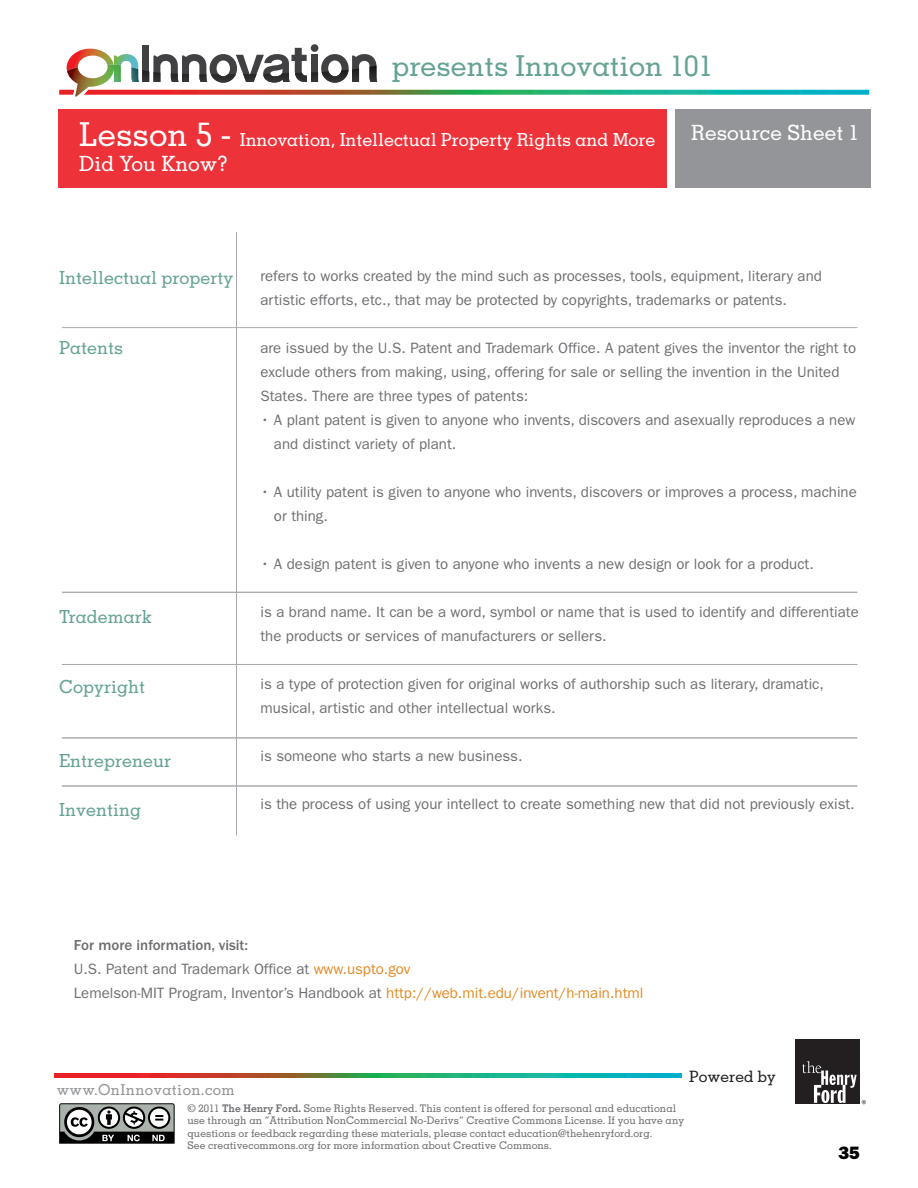
<style>
.page{position:relative;width:918px;height:1188px;background:#fff}
.page>*{position:absolute;margin:0;border:0;box-sizing:border-box;transform-origin:0 0}
.t1{font:500 28.8px "Memphis LT Std";color:#65a295}
.t2{font:500 21px "Memphis LT Std";color:#fff}
.t3{font:500 18px "Memphis LT Std";color:#65a295}
.t4{font:500 18px "Memphis LT Std";letter-spacing:-.005em;color:#fff}
.t5{font:800 18px "Franklin Gothic";color:#000}
.t6{font:500 15.75px "Memphis LT Std";color:#231f20}
.t7{font:15px/24px "Franklin Gothic";color:#6d6e71}
.t8{font:500 15px "Memphis LT Std";letter-spacing:.025em;color:#929496}
.t9{font:500 10.5px/12.6px "Memphis LT Std";color:#6d6e71}
.s1{font-size:33px}
.s2{font-weight:500}
.s3{color:#e28a24}
.s4{font-family:"Memphis";font-weight:700}
</style>
<div class="page">
<svg style="left:62px;top:232px;width:796px;height:604px"></svg>
<div style="left:675px;top:109px;width:195px;height:79px;background:#939598"></div>
<div style="left:58px;top:109px;width:609px;height:79px;background:#ee323a"></div>
<img style="left:59px;top:90px;width:810px;height:5px">
<div style="left:795px;top:1040px;width:65px;height:64px;background:#231f20"></div>
<svg style="left:802px;top:1061px;width:64px;height:43px"></svg>
<img style="left:55px;top:1073px;width:627px;height:5px">
<div style="left:142px;top:45px;width:7px;height:37px;background:#414042"></div>
<div style="left:311px;top:44px;width:7px;height:8px;background:#414042;border-radius:50%"></div>
<svg style="left:67px;top:48px;width:310px;height:49px"></svg>
<img style="left:90px;top:65px;width:18px;height:13px">
<img style="left:131px;top:67px;width:8px;height:15px">
<svg style="left:59px;top:1103px;width:116px;height:41px"></svg>
<h1 class="t1" style="left:392px;top:48px;width:323px">presents Innovation 101</h1>
<p class="t4" style="left:79px;top:128px;width:578px"><span class="s1">Lesson 5 -</span> Innovation, Intellectual Property Rights and More</p>
<h2 class="t2" style="left:79px;top:150px;width:150px">Did You Know?</h2>
<h2 class="t2" style="left:691px;top:120px;width:170px">Resource Sheet 1</h2>
<p class="t3" style="left:59px;top:266px;width:176px">Intellectual property</p>
<p class="t3" style="left:59px;top:337px;width:65px">Patents</p>
<p class="t3" style="left:59px;top:606px;width:94px">Trademark</p>
<p class="t3" style="left:59px;top:676px;width:88px">Copyright</p>
<p class="t3" style="left:59px;top:750px;width:114px">Entrepreneur</p>
<p class="t3" style="left:59px;top:798px;width:83px">Inventing</p>
<p class="t7" style="left:260px;top:264px;width:563px">refers to works created by the mind such as processes, tools, equipment, literary and artistic efforts, etc., that may be protected by copyrights, trademarks or patents.</p>
<p class="t7" style="left:260px;top:336px;width:597px">are issued by the U.S. Patent and Trademark Office. A patent gives the inventor the right to exclude others from making, using, offering for sale or selling the invention in the United<br>States. There are three types of patents:</p>
<p class="t7" style="left:274px;top:408px;width:583px;text-indent:-14px">• A plant patent is given to anyone who invents, discovers and asexually reproduces a new and distinct variety of plant.</p>
<p class="t7" style="left:274px;top:480px;width:584px;text-indent:-14px">• A utility patent is given to anyone who invents, discovers or improves a process, machine or thing.</p>
<p class="t7" style="left:260px;top:552px;width:555px">• A design patent is given to anyone who invents a new design or look for a product.</p>
<p class="t7" style="left:260px;top:600px;width:600px">is a brand name. It can be a word, symbol or name that is used to identify and differentiate the products or services of manufacturers or sellers.</p>
<p class="t7" style="left:260px;top:672px;width:565px">is a type of protection given for original works of authorship such as literary, dramatic, musical, artistic and other intellectual works.</p>
<p class="t7" style="left:260px;top:744px;width:264px">is someone who starts a new business.</p>
<p class="t7" style="left:260px;top:792px;width:596px">is the process of using your intellect to create something new that did not previously exist.</p>
<p class="t7" style="left:74px;top:933px;width:571px"><span class="s2">For more information, visit:<br></span>U.S. Patent and Trademark Office at <span class="s3">www.uspto.gov<br></span>Lemelson-MIT Program, Inventor’s Handbook at <span class="s3">http://web.mit.edu/invent/h-main.html</span></p>
<p class="t8" style="left:57px;top:1081px;width:180px">www.OnInnovation.com</p>
<p class="t6" style="left:689px;top:1067px;width:88px">Powered by</p>
<p class="t9" style="left:188px;top:1102px;width:498px">© 2011 <span class="s4">The Henry Ford.</span> Some Rights Reserved. This content is offered for personal and educational use through an “Attribution NonCommercial No-Derivs” Creative Commons License. If you have any questions or feedback regarding these materials, please contact education@thehenryford.org.<br>See creativecommons.org for more information about Creative Commons.</p>
<p class="t5" style="left:838px;top:1142px;width:23px">35</p>
</div>
